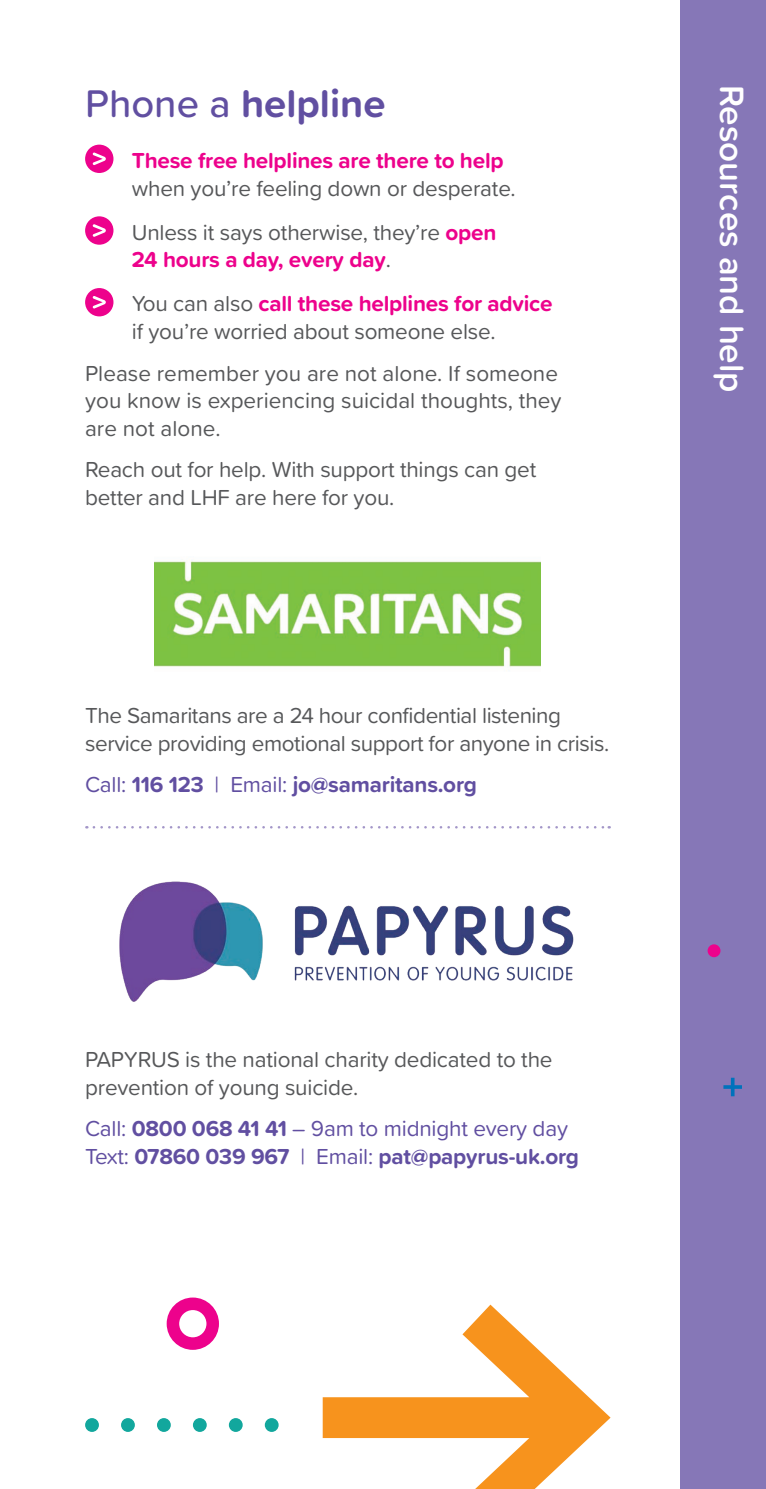
<style>
.page{position:relative;width:766px;height:1489px;background:#fff}
.page>*{position:absolute;margin:0;border:0;box-sizing:border-box;transform-origin:0 0}
.Heading{font:700 40px "Proxima Soft";color:#614fa1}
.t1{font:600 35px "Proxima Soft";color:#fff}
.Body_copy{font:22.5px/27.5px "Proxima Soft";letter-spacing:-.01em;color:#57585a}
.Body_copy-2{font:700 22.5px/27.5px "Proxima Soft";letter-spacing:-.01em;color:#614fa1}
.s1{font-weight:500}
.s2{font-weight:700;color:#ed028c}
.s3{font-weight:400}
</style>
<div class="page">
<div style="left:680px;top:0;width:85px;height:1488px;background:#8677b7"></div>
<div style="left:707px;top:944px;width:13px;height:13px;background:#ed028c;border-radius:50%"></div>
<svg style="left:723px;top:1077px;width:18px;height:19px"></svg>
<div style="left:85px;top:145px;width:28px;height:28px;background:#ed028c;border-radius:50%"></div>
<svg style="left:93px;top:152px;width:13px;height:13px"></svg>
<div style="left:85px;top:216px;width:28px;height:29px;background:#ed028c;border-radius:50%"></div>
<svg style="left:93px;top:224px;width:13px;height:13px"></svg>
<div style="left:85px;top:288px;width:28px;height:28px;background:#ed028c;border-radius:50%"></div>
<svg style="left:93px;top:296px;width:13px;height:12px"></svg>
<img style="left:154px;top:560px;width:386px;height:107px">
<svg style="left:322px;top:1304px;width:288px;height:184px"></svg>
<svg style="left:94px;top:826px;width:515px;height:2px"></svg>
<img style="left:119px;top:881px;width:455px;height:121px">
<div style="left:85px;top:1417px;width:14px;height:14px;background:#12a79d;border-radius:50%"></div>
<div style="left:121px;top:1417px;width:14px;height:14px;background:#12a79d;border-radius:50%"></div>
<div style="left:157px;top:1417px;width:14px;height:14px;background:#12a79d;border-radius:50%"></div>
<div style="left:193px;top:1417px;width:14px;height:14px;background:#12a79d;border-radius:50%"></div>
<div style="left:229px;top:1417px;width:13px;height:14px;background:#12a79d;border-radius:50%"></div>
<div style="left:265px;top:1417px;width:13px;height:14px;background:#12a79d;border-radius:50%"></div>
<svg style="left:167px;top:1297px;width:52px;height:52px"></svg>
<p class="Heading" style="left:85px;top:73px;width:302px"><span class="s1">Phone a</span> helpline</p>
<p class="Body_copy" style="left:132px;top:146px;width:385px"><span class="s2">These free helplines are there to help </span>when you’re feeling down or desperate.</p>
<p class="Body_copy" style="left:132px;top:217px;width:366px">Unless it says otherwise, they’re <span class="s2">open<br>24 hours a day, every day</span>.</p>
<p class="Body_copy" style="left:132px;top:289px;width:422px">You can also <span class="s2">call these helplines for advice </span>if you’re worried about someone else.</p>
<p class="Body_copy" style="left:85px;top:358px;width:478px">Please remember you are not alone. If someone you know is experiencing suicidal thoughts, they are not alone.</p>
<p class="Body_copy" style="left:85px;top:455px;width:452px">Reach out for help. With support things can get better and LHF are here for you.</p>
<p class="Body_copy" style="left:85px;top:701px;width:525px">The Samaritans are a 24 hour confidential listening service providing emotional support for anyone in crisis.</p>
<p class="Body_copy-2" style="left:85px;top:770px;width:393px"><span class="s3">Call:</span> 116 123 <span class="s3">| Email:</span> jo@samaritans.org</p>
<p class="Body_copy" style="left:85px;top:1044px;width:469px">PAPYRUS is the national charity dedicated to the prevention of young suicide.</p>
<p class="Body_copy-2" style="left:85px;top:1114px;width:495px"><span class="s3">Call:</span> 0800 068 41 41 <span class="s3">– 9am to midnight every day<br>Text:</span> 07860 039 967 <span class="s3">| Email:</span> pat@papyrus-uk.org</p>
<p class="t1" style="left:758px;top:85px;width:309px;rotate:90deg">Resources and help</p>
</div>
